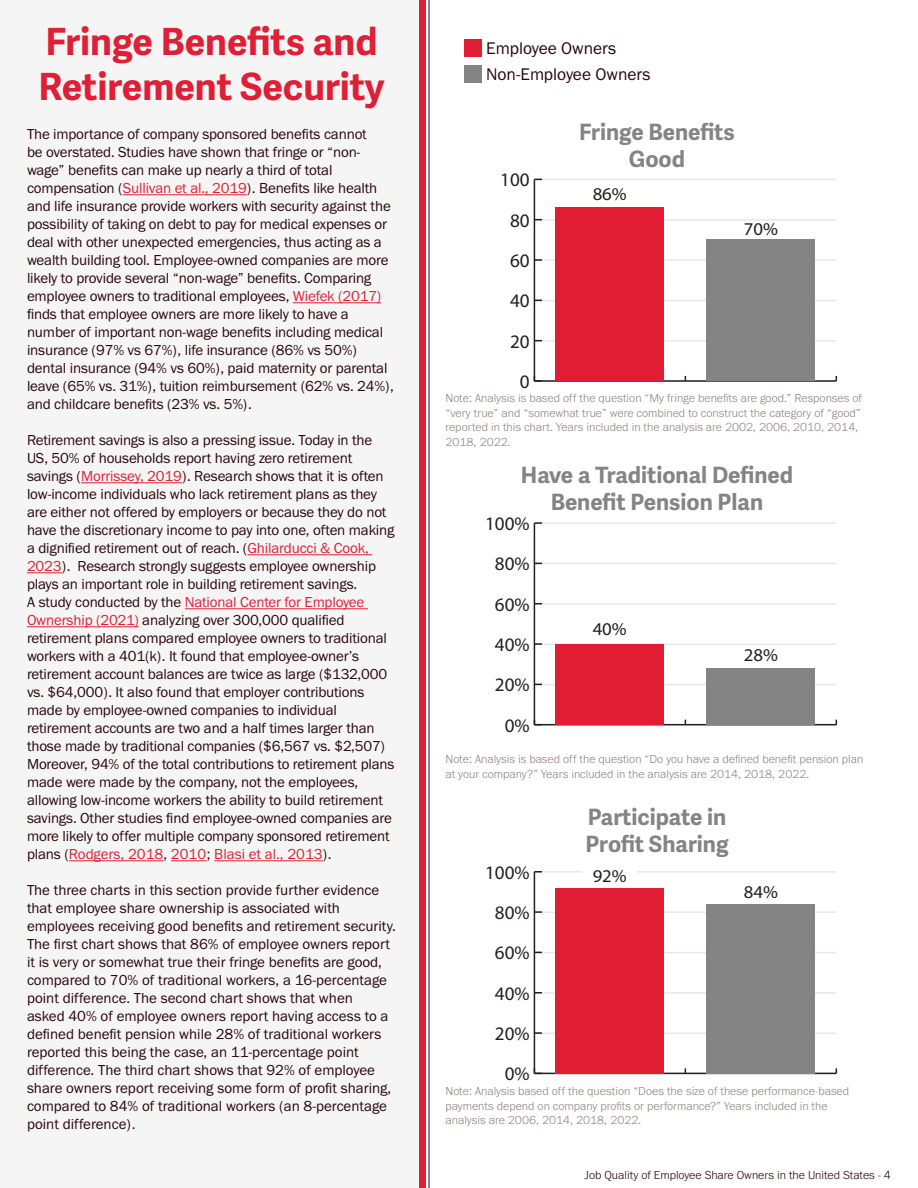
<style>
.page{position:relative;width:918px;height:1188px;background:#fff}
.page>*{position:absolute;margin:0;border:0;box-sizing:border-box;transform-origin:0 0}
.PageHeading{font:700 37.5px/45px "Adelle Sans";color:#de1f35}
.GraphTitle{font:700 22.5px/27px "Adelle Sans";color:#848484;text-align:center}
.t1{font:19.05px "Myriad Pro";color:#231f20}
.t2{font:18px "Myriad Pro";color:#211e1e;scale:1.04 1}
.KeyText{font:17.4px "Franklin Gothic URW Boo";color:#29060a}
.t3{font:15px/18px "Franklin Gothic URW Boo";letter-spacing:-.01em;color:#29060a}
.GraphNotes{font:300 12px/14.4px "Franklin Gothic URW";color:#948284}
.t4{font:300 12px "Franklin Gothic URW";color:#29060a}
.s1{color:#de1f35}
</style>
<div class="page">
<div style="left:0;top:0;width:423px;height:1188px;background:#f5f5f5"></div>
<div style="left:420px;top:0;width:6px;height:1188px;background:#de1f35"></div>
<hr style="left:428px;top:0;width:2px;height:1188px;background:#848484">
<hr style="left:123px;top:194px;width:124px;height:1px;background:#de1f35">
<hr style="left:293px;top:302px;width:88px;height:1px;background:#de1f35">
<hr style="left:81px;top:482px;width:101px;height:1px;background:#de1f35">
<hr style="left:247px;top:554px;width:125px;height:1px;background:#de1f35">
<hr style="left:27px;top:572px;width:35px;height:1px;background:#de1f35">
<hr style="left:185px;top:608px;width:183px;height:1px;background:#de1f35">
<hr style="left:27px;top:626px;width:112px;height:1px;background:#de1f35">
<hr style="left:69px;top:860px;width:94px;height:1px;background:#de1f35">
<hr style="left:171px;top:860px;width:36px;height:1px;background:#de1f35">
<hr style="left:214px;top:860px;width:109px;height:1px;background:#de1f35">
<div style="left:464px;top:39px;width:18px;height:17px;background:#e11d33"></div>
<div style="left:464px;top:65px;width:18px;height:18px;background:#848484"></div>
<hr style="left:535px;top:179px;width:301px;height:1px;background:#e7e8e9">
<hr style="left:535px;top:219px;width:301px;height:2px;background:#e7e8e9">
<hr style="left:535px;top:259px;width:301px;height:2px;background:#e7e8e9">
<hr style="left:535px;top:300px;width:301px;height:1px;background:#e7e8e9">
<hr style="left:535px;top:340px;width:301px;height:2px;background:#e7e8e9">
<hr style="left:534px;top:380px;width:302px;height:2px;background:#231f20">
<hr style="left:534px;top:179px;width:1px;height:202px;background:#231f20">
<svg style="left:534px;top:376px;width:8px;height:6px"></svg>
<svg style="left:535px;top:259px;width:7px;height:2px"></svg>
<div style="left:556px;top:208px;width:108px;height:173px;background:#e11d33"></div>
<div style="left:707px;top:240px;width:108px;height:141px;background:#848484"></div>
<hr style="left:535px;top:871px;width:301px;height:2px;background:#e7e8e9">
<hr style="left:535px;top:911px;width:301px;height:2px;background:#e7e8e9">
<hr style="left:535px;top:952px;width:301px;height:1px;background:#e7e8e9">
<hr style="left:535px;top:992px;width:301px;height:2px;background:#e7e8e9">
<hr style="left:535px;top:1033px;width:301px;height:1px;background:#e7e8e9">
<div style="left:583px;top:864px;width:54px;height:22px;background:#fff"></div>
<hr style="left:534px;top:1073px;width:302px;height:1px;background:#231f20">
<hr style="left:534px;top:872px;width:1px;height:201px;background:#231f20">
<svg style="left:534px;top:1068px;width:8px;height:6px"></svg>
<svg style="left:535px;top:1032px;width:7px;height:2px"></svg>
<svg style="left:535px;top:911px;width:7px;height:2px"></svg>
<svg style="left:534px;top:871px;width:8px;height:2px"></svg>
<div style="left:556px;top:888px;width:108px;height:185px;background:#e11d33"></div>
<div style="left:707px;top:904px;width:108px;height:169px;background:#848484"></div>
<hr style="left:535px;top:522px;width:301px;height:2px;background:#e7e8e9">
<hr style="left:535px;top:563px;width:301px;height:1px;background:#e7e8e9">
<hr style="left:535px;top:603px;width:301px;height:2px;background:#e7e8e9">
<hr style="left:535px;top:643px;width:301px;height:2px;background:#e7e8e9">
<hr style="left:535px;top:684px;width:301px;height:1px;background:#e7e8e9">
<hr style="left:535px;top:724px;width:301px;height:2px;background:#e7e8e9">
<hr style="left:534px;top:724px;width:302px;height:1px;background:#231f20">
<hr style="left:534px;top:523px;width:1px;height:202px;background:#231f20">
<svg style="left:535px;top:643px;width:7px;height:2px"></svg>
<svg style="left:534px;top:522px;width:8px;height:2px"></svg>
<div style="left:556px;top:644px;width:108px;height:81px;background:#e11d33"></div>
<div style="left:707px;top:668px;width:108px;height:57px;background:#848484"></div>
<p class="PageHeading" style="left:38px;top:20px;width:348px">Fringe Benefits and<br>Retirement Security</p>
<p class="t3" style="left:27px;top:125px;width:369px">The importance of company sponsored benefits cannot<br>be overstated. Studies have shown that fringe or “non&shy;wage” benefits can make up nearly a third of total compensation (<span class="s1">Sullivan et al., 2019</span>). Benefits like health and life insurance provide workers with security against the possibility of taking on debt to pay for medical expenses or deal with other unexpected emergencies, thus acting as a wealth building tool. Employee-owned companies are more likely to provide several “non-wage” benefits. Comparing employee owners to traditional employees, <span class="s1">Wiefek (2017) </span>finds that employee owners are more likely to have a number of important non-wage benefits including medical insurance (97% vs 67%), life insurance (86% vs 50%) dental insurance (94% vs 60%), paid maternity or parental leave (65% vs. 31%), tuition reimbursement (62% vs. 24%), and childcare benefits (23% vs. 5%).</p>
<p class="t3" style="left:27px;top:431px;width:369px">Retirement savings is also a pressing issue. Today in the US, 50% of households report having zero retirement savings (<span class="s1">Morrissey, 2019</span>). Research shows that it is often low-income individuals who lack retirement plans as they are either not offered by employers or because they do not have the discretionary income to pay into one, often making a dignified retirement out of reach. (<span class="s1">Ghilarducci &amp; Cook, 2023</span>). Research strongly suggests employee ownership plays an important role in building retirement savings.<br>A study conducted by the <span class="s1">National Center for Employee Ownership (2021)</span> analyzing over 300,000 qualified retirement plans compared employee owners to traditional workers with a 401(k). It found that employee-owner’s retirement account balances are twice as large ($132,000 vs. $64,000). It also found that employer contributions made by employee-owned companies to individual retirement accounts are two and a half times larger than those made by traditional companies ($6,567 vs. $2,507)<br>Moreover, 94% of the total contributions to retirement plans made were made by the company, not the employees, allowing low-income workers the ability to build retirement savings. Other studies find employee-owned companies are more likely to offer multiple company sponsored retirement plans (<span class="s1">Rodgers, 2018</span>, <span class="s1">2010</span>; <span class="s1">Blasi et al., 2013</span>).</p>
<p class="t3" style="left:27px;top:881px;width:370px">The three charts in this section provide further evidence that employee share ownership is associated with employees receiving good benefits and retirement security.<br>The first chart shows that 86% of employee owners report it is very or somewhat true their fringe benefits are good, compared to 70% of traditional workers, a 16-percentage point difference. The second chart shows that when<br>asked 40% of employee owners report having access to a defined benefit pension while 28% of traditional workers reported this being the case, an 11-percentage point difference. The third chart shows that 92% of employee share owners report receiving some form of profit sharing, compared to 84% of traditional workers (an 8-percentage point difference).</p>
<p class="KeyText" style="left:486px;top:37px;width:132px">Employee Owners</p>
<p class="KeyText" style="left:486px;top:63px;width:166px">Non-Employee Owners</p>
<p class="t1" style="left:500px;top:168px;width:31px">100</p>
<p class="t1" style="left:510px;top:209px;width:21px">80</p>
<p class="t1" style="left:510px;top:249px;width:21px">60</p>
<p class="t1" style="left:510px;top:289px;width:21px">40</p>
<p class="t1" style="left:510px;top:330px;width:21px">20</p>
<p class="t1" style="left:520px;top:370px;width:11px">0</p>
<p class="GraphTitle" style="left:579px;top:119px;width:157px">Fringe Benefits<br>Good</p>
<p class="t2" style="left:593px;top:183px;width:34px">86%</p>
<p class="t2" style="left:744px;top:218px;width:34px">70%</p>
<p class="GraphNotes" style="left:446px;top:391px;width:418px">Note: Analysis is based off the question “My fringe benefits are good.” Responses of “very true” and “somewhat true” were combined to construct the category of “good” reported in this chart. Years included in the analysis are 2002, 2006, 2010, 2014, 2018, 2022.</p>
<p class="GraphTitle" style="left:521px;top:462px;width:274px">Have a Traditional Defined<br>Benefit Pension Plan</p>
<p class="t1" style="left:485px;top:512px;width:46px">100%</p>
<p class="t1" style="left:495px;top:552px;width:36px">80%</p>
<p class="t1" style="left:495px;top:593px;width:36px">60%</p>
<p class="t1" style="left:495px;top:633px;width:36px">40%</p>
<p class="t1" style="left:495px;top:673px;width:36px">20%</p>
<p class="t1" style="left:505px;top:714px;width:26px">0%</p>
<p class="t2" style="left:593px;top:618px;width:34px">40%</p>
<p class="t2" style="left:744px;top:643px;width:34px">28%</p>
<p class="GraphNotes" style="left:446px;top:752px;width:419px">Note: Analysis is based off the question “Do you have a defined benefit pension plan at your company?” Years included in the analysis are 2014, 2018, 2022.</p>
<p class="GraphTitle" style="left:585px;top:804px;width:145px;text-align:left">Participate in<br>Profit Sharing</p>
<p class="t1" style="left:485px;top:861px;width:46px">100%</p>
<p class="t2" style="left:593px;top:864px;width:34px">92%</p>
<p class="t1" style="left:495px;top:901px;width:36px">80%</p>
<p class="t1" style="left:495px;top:941px;width:36px">60%</p>
<p class="t1" style="left:495px;top:982px;width:36px">40%</p>
<p class="t1" style="left:495px;top:1022px;width:36px">20%</p>
<p class="t1" style="left:505px;top:1062px;width:26px">0%</p>
<p class="t2" style="left:744px;top:881px;width:34px">84%</p>
<p class="GraphNotes" style="left:446px;top:1084px;width:405px">Note: Analysis based off the question “Does the size of these performance-based payments depend on company profits or performance?” Years included in the analysis are 2006, 2014, 2018, 2022.</p>
<p class="t4" style="left:585px;top:1167px;width:308px">Job Quality of Employee Share Owners in the United States - 4</p>
</div>
